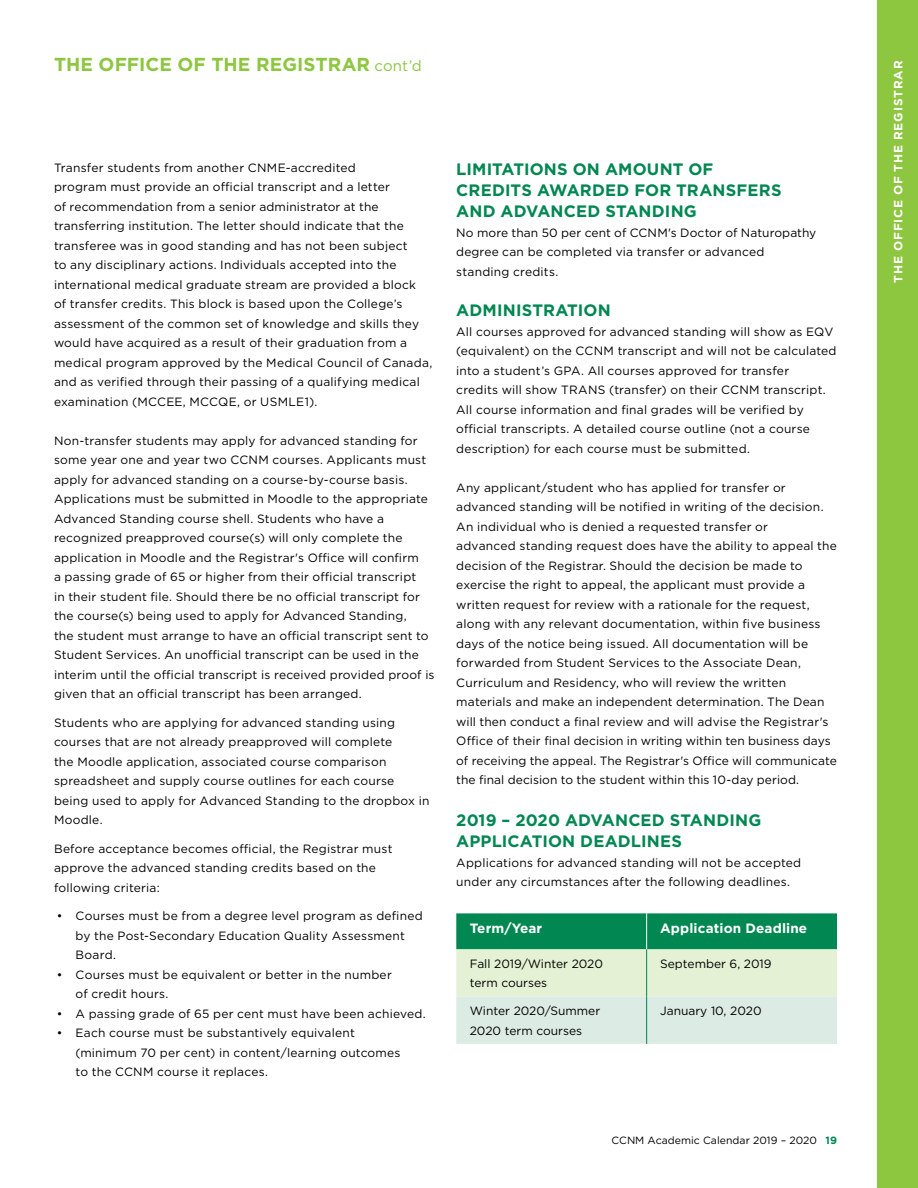
<style>
.page{position:relative;width:918px;height:1188px;background:#fff}
.page>*{position:absolute;margin:0;border:0;box-sizing:border-box;transform-origin:0 0}
.t1{font:700 18.75px "Gotham";color:#8dc63f}
.t2{font:700 16.5px/21px "Gotham";letter-spacing:.005em;color:#008752}
.t3{font:700 13.5px "Gotham";letter-spacing:.01em;color:#fff}
.t4{font:12px/19.5px "Gotham";letter-spacing:.015em;color:#000}
.t5{font:700 12px "Gotham";letter-spacing:.07em;color:#fff}
.t6{font:10.5px "Gotham";letter-spacing:.005em;color:#000}
.s1{font-weight:400;font-size:15px}
.s2{font-weight:700;color:#008752}
</style>
<div class="page">
<div style="left:878px;top:0;width:40px;height:1188px;background:#8dc63f"></div>
<svg style="left:456px;top:913px;width:381px;height:131px;background:#a3d2b6"></svg>
<hr style="left:646px;top:913px;width:1px;height:36px;background:#fff">
<hr style="left:646px;top:949px;width:1px;height:48px;background:#008752">
<hr style="left:646px;top:997px;width:1px;height:47px;background:#008752">
<h1 class="t1" style="left:54px;top:52px;width:369px">THE OFFICE OF THE REGISTRAR <span class="s1">cont’d</span></h1>
<p class="t4" style="left:54px;top:157px;width:380px">Transfer students from another CNME-accredited<br>program must provide an official transcript and a letter<br>of recommendation from a senior administrator at the transferring institution. The letter should indicate that the transferee was in good standing and has not been subject<br>to any disciplinary actions. Individuals accepted into the international medical graduate stream are provided a block<br>of transfer credits. This block is based upon the College’s assessment of the common set of knowledge and skills they would have acquired as a result of their graduation from a medical program approved by the Medical Council of Canada, and as verified through their passing of a qualifying medical examination (MCCEE, MCCQE, or USMLE1).</p>
<p class="t4" style="left:54px;top:430px;width:382px">Non-transfer students may apply for advanced standing for some year one and year two CCNM courses. Applicants must apply for advanced standing on a course-by-course basis.<br>Applications must be submitted in Moodle to the appropriate Advanced Standing course shell. Students who have a recognized preapproved course(s) will only complete the application in Moodle and the Registrar's Office will confirm<br>a passing grade of 65 or higher from their official transcript<br>in their student file. Should there be no official transcript for the course(s) being used to apply for Advanced Standing,<br>the student must arrange to have an official transcript sent to Student Services. An unofficial transcript can be used in the interim until the official transcript is received provided proof is given that an official transcript has been arranged.</p>
<p class="t4" style="left:54px;top:712px;width:377px">Students who are applying for advanced standing using courses that are not already preapproved will complete<br>the Moodle application, associated course comparison spreadsheet and supply course outlines for each course being used to apply for Advanced Standing to the dropbox in Moodle.</p>
<p class="t4" style="left:54px;top:838px;width:340px">Before acceptance becomes official, the Registrar must approve the advanced standing credits based on the following criteria:</p>
<p class="t4" style="left:76px;top:906px;width:349px;text-indent:-19px">• Courses must be from a degree level program as defined by the Post-Secondary Education Quality Assessment<br>Board.</p>
<p class="t4" style="left:76px;top:964px;width:318px;text-indent:-19px">• Courses must be equivalent or better in the number of credit hours.</p>
<p class="t4" style="left:57px;top:1003px;width:371px">• A passing grade of 65 per cent must have been achieved.</p>
<p class="t4" style="left:76px;top:1023px;width:327px;text-indent:-19px">• Each course must be substantively equivalent (minimum 70 per cent) in content/learning outcomes to the CCNM course it replaces.</p>
<h2 class="t2" style="left:456px;top:159px;width:327px">LIMITATIONS ON AMOUNT OF<br>CREDITS AWARDED FOR TRANSFERS<br>AND ADVANCED STANDING</h2>
<p class="t4" style="left:456px;top:222px;width:361px">No more than 50 per cent of CCNM's Doctor of Naturopathy degree can be completed via transfer or advanced standing credits.</p>
<h2 class="t2" style="left:456px;top:300px;width:156px">ADMINISTRATION</h2>
<p class="t4" style="left:456px;top:321px;width:382px">All courses approved for advanced standing will show as EQV (equivalent) on the CCNM transcript and will not be calculated into a student’s GPA. All courses approved for transfer<br>credits will show TRANS (transfer) on their CCNM transcript.<br>All course information and final grades will be verified by official transcripts. A detailed course outline (not a course description) for each course must be submitted.</p>
<p class="t4" style="left:456px;top:477px;width:382px">Any applicant/student who has applied for transfer or advanced standing will be notified in writing of the decision.<br>An individual who is denied a requested transfer or<br>advanced standing request does have the ability to appeal the decision of the Registrar. Should the decision be made to exercise the right to appeal, the applicant must provide a written request for review with a rationale for the request, along with any relevant documentation, within five business days of the notice being issued. All documentation will be forwarded from Student Services to the Associate Dean, Curriculum and Residency, who will review the written materials and make an independent determination. The Dean will then conduct a final review and will advise the Registrar's Office of their final decision in writing within ten business days of receiving the appeal. The Registrar's Office will communicate the final decision to the student within this 10-day period.</p>
<h2 class="t2" style="left:456px;top:810px;width:307px">2019 – 2020 ADVANCED STANDING<br>APPLICATION DEADLINES</h2>
<p class="t4" style="left:456px;top:852px;width:346px">Applications for advanced standing will not be accepted under any circumstances after the following deadlines.</p>
<p class="t3" style="left:470px;top:919px;width:74px">Term/Year</p>
<p class="t3" style="left:660px;top:919px;width:149px">Application Deadline</p>
<p class="t4" style="left:470px;top:954px;width:135px">Fall 2019/Winter 2020 term courses</p>
<p class="t4" style="left:660px;top:954px;width:113px">September 6, 2019</p>
<p class="t4" style="left:470px;top:1001px;width:132px">Winter 2020/Summer<br>2020 term courses</p>
<p class="t4" style="left:660px;top:1001px;width:103px">January 10, 2020</p>
<p class="t6" style="left:612px;top:1134px;width:227px">CCNM Academic Calendar 2019 – 2020 <span class="s2">19</span></p>
<p class="t5" style="left:890px;top:283px;width:223px;rotate:-90deg">THE OFFICE OF THE REGISTRAR</p>
</div>
